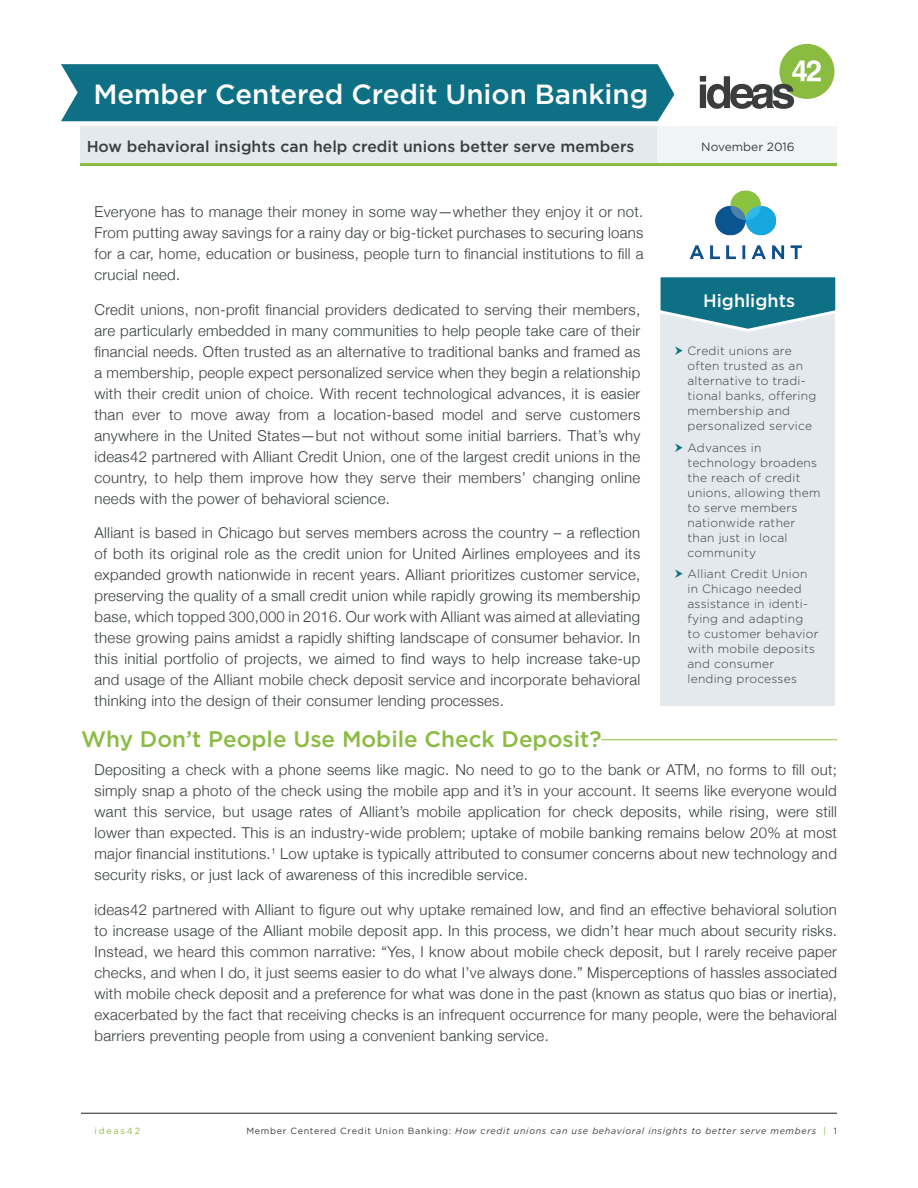
<style>
.page{position:relative;width:918px;height:1188px;background:#fff}
.page>*{position:absolute;margin:0;border:0;box-sizing:border-box;transform-origin:0 0}
.t1{font:500 27.75px "Gotham";color:#fff}
.t2{font:500 22.5px "Gotham";color:#8abc42}
.t3{font:500 18px "Gotham";color:#fff}
.t4{font:500 15.75px "Gotham";color:#383d3d}
.t5{font:300 15px/21px "Helvetica Neue";letter-spacing:.02em;color:#383d3d;text-align:justify}
.t6{font:300 12px/15px "Gotham";letter-spacing:.02em;color:#383d3d}
.t7{font:12px "Gotham";color:#383d3d}
.t8{font:italic 9px "Gotham";letter-spacing:.075em;color:#383d3d}
.t9{font:9px "Gotham";letter-spacing:.2em;color:#8abc42}
.s1{font-style:normal}
.s2{font-style:normal;color:#8abc42}
</style>
<div class="page">
<hr style="left:81px;top:1113px;width:756px;height:1px;background:#231f20">
<div style="left:779px;top:44px;width:55px;height:55px;background:#8abc42;border-radius:50%"></div>
<svg style="left:700px;top:60px;width:124px;height:49px"></svg>
<div style="left:315px;top:126px;width:522px;height:39px;background:#f1f4f5"></div>
<div style="left:80px;top:126px;width:577px;height:39px;background:#e3e9ec"></div>
<hr style="left:80px;top:163px;width:757px;height:3px;background:#8abc42">
<div style="left:61px;top:64px;width:613px;height:58px;background:#0e7085"></div>
<hr style="left:602px;top:740px;width:235px;height:1px;background:#8abc42">
<div style="left:661px;top:277px;width:174px;height:428px;background:#e3e9ec"></div>
<svg style="left:660px;top:277px;width:176px;height:57px"></svg>
<img style="left:689px;top:190px;width:113px;height:70px">
<h1 class="t1" style="left:93px;top:79px;width:557px">Member Centered Credit Union Banking</h1>
<p class="t4" style="left:87px;top:138px;width:549px">How behavioral insights can help credit unions better serve members</p>
<p class="t7" style="left:701px;top:140px;width:95px">November 2016</p>
<p class="t5" style="left:94px;top:200px;width:551px">Everyone has to manage their money in some way—whether they enjoy it or not.<br>From putting away savings for a rainy day or big-ticket purchases to securing loans for a car, home, education or business, people turn to financial institutions to fill a crucial need.</p>
<p class="t5" style="left:94px;top:298px;width:547px">Credit unions, non-profit financial providers dedicated to serving their members, are particularly embedded in many communities to help people take care of their financial needs. Often trusted as an alternative to traditional banks and framed as a membership, people expect personalized service when they begin a relationship with their credit union of choice. With recent technological advances, it is easier than ever to move away from a location-based model and serve customers anywhere in the United States—but not without some initial barriers. That’s why ideas42 partnered with Alliant Credit Union, one of the largest credit unions in the country, to help them improve how they serve their members’ changing online needs with the power of behavioral science.</p>
<p class="t5" style="left:94px;top:521px;width:547px">Alliant is based in Chicago but serves members across the country – a reflection of both its original role as the credit union for United Airlines employees and its expanded growth nationwide in recent years. Alliant prioritizes customer service, preserving the quality of a small credit union while rapidly growing its membership base, which topped 300,000 in 2016. Our work with Alliant was aimed at alleviating these growing pains amidst a rapidly shifting landscape of consumer behavior. In this initial portfolio of projects, we aimed to find ways to help increase take-up and usage of the Alliant mobile check deposit service and incorporate behavioral thinking into the design of their consumer lending processes.</p>
<h2 class="t2" style="left:81px;top:727px;width:522px">Why Don’t People Use Mobile Check Deposit?</h2>
<p class="t5" style="left:94px;top:758px;width:744px">Depositing a check with a phone seems like magic. No need to go to the bank or ATM, no forms to fill out; simply snap a photo of the check using the mobile app and it’s in your account. It seems like everyone would want this service, but usage rates of Alliant’s mobile application for check deposits, while rising, were still lower than expected. This is an industry-wide problem; uptake of mobile banking remains below 20% at most major financial institutions.<sup>1</sup> Low uptake is typically attributed to consumer concerns about new technology and security risks, or just lack of awareness of this incredible service.</p>
<p class="t5" style="left:95px;top:898px;width:744px">ideas42 partnered with Alliant to figure out why uptake remained low, and find an effective behavioral solution to increase usage of the Alliant mobile deposit app. In this process, we didn’t hear much about security risks.<br>Instead, we heard this common narrative: “Yes, I know about mobile check deposit, but I rarely receive paper checks, and when I do, it just seems easier to do what I’ve always done.” Misperceptions of hassles associated with mobile check deposit and a preference for what was done in the past (known as status quo bias or inertia), exacerbated by the fact that receiving checks is an infrequent occurrence for many people, were the behavioral barriers preventing people from using a convenient banking service.</p>
<p class="t3" style="left:703px;top:290px;width:93px">Highlights</p>
<p class="t6" style="left:688px;top:343px;width:130px">Credit unions are often trusted as an alternative to tradi&shy;tional banks, offering membership and personalized service</p>
<p class="t6" style="left:688px;top:440px;width:134px">Advances in technology broadens the reach of credit unions, allowing them to serve members nationwide rather than just in local community</p>
<p class="t6" style="left:688px;top:566px;width:133px">Alliant Credit Union in Chicago needed assistance in identi&shy;fying and adapting to customer behavior with mobile deposits and consumer lending processes</p>
<p class="t9" style="left:94px;top:1126px;width:47px">ideas42</p>
<p class="t8" style="left:246px;top:1126px;width:592px"><span class="s1">Member Centered Credit Union Banking:</span> How credit unions can use behavioral insights to better serve members <span class="s2">|</span> <span class="s1">1</span></p>
</div>
